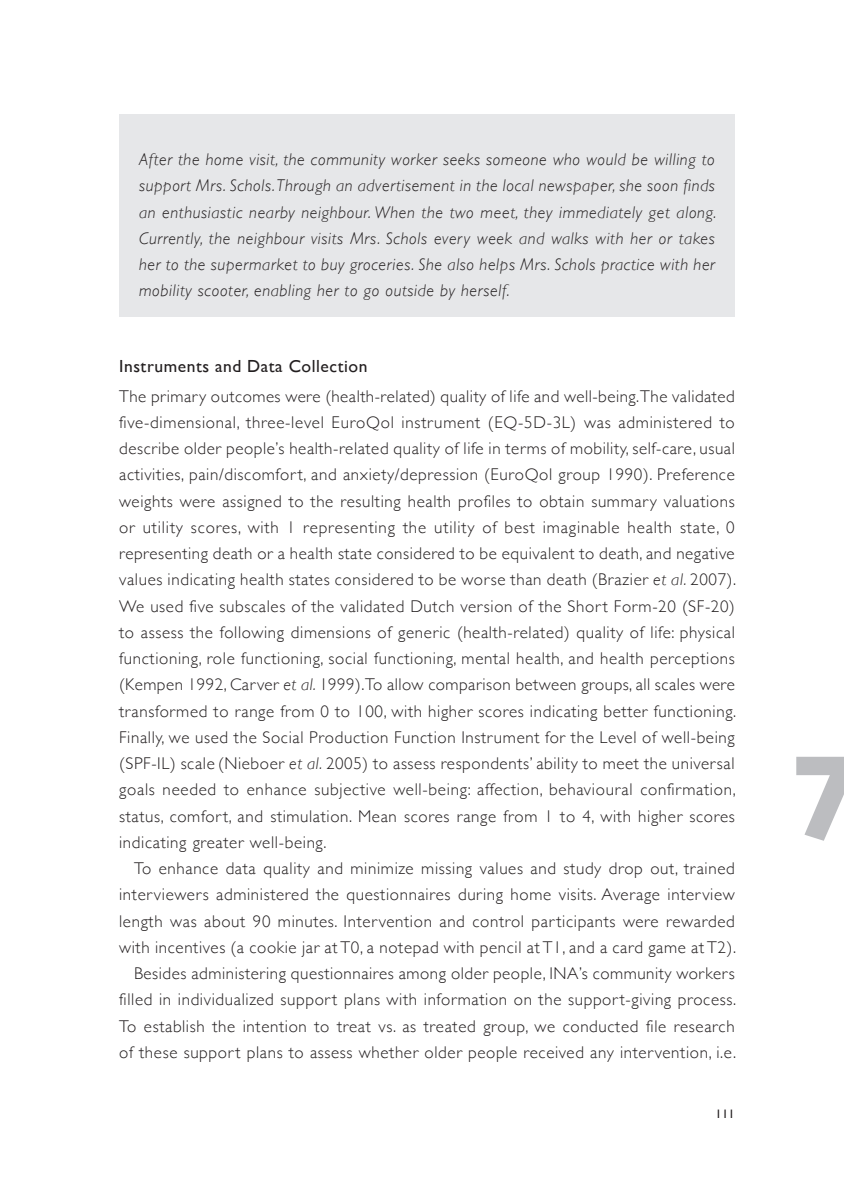
<style>
.page{position:relative;width:844px;height:1191px;background:#fff}
.page>*{position:absolute;margin:0;border:0;box-sizing:border-box;transform-origin:0 0}
.t1{font:700 122.5px "Gill Sans";color:#bcbdc0}
.t2{font:17.5px "Gill Sans";letter-spacing:.03em;color:#231f20}
.t3{font:300 16.97px/26.2px "Gill Sans";letter-spacing:.04em;color:#231f20;text-align:justify}
.t4{font:italic 300 16.97px/26.2px "Gill Sans";letter-spacing:.04em;color:#231f20;text-align:justify}
.t5{font:12.25px "Gill Sans";color:#231f20}
.s1{font-style:italic}
</style>
<div class="page">
<div style="left:119px;top:114px;width:615px;height:202px;background:#e6e7e9"></div>
<p class="t4" style="left:139px;top:146px;width:578px">After the home visit, the community worker seeks someone who would be willing to support Mrs. Schols. Through an advertisement in the local newspaper, she soon finds an enthusiastic nearby neighbour. When the two meet, they immediately get along.<br>Currently, the neighbour visits Mrs. Schols every week and walks with her or takes her to the supermarket to buy groceries. She also helps Mrs. Schols practice with her mobility scooter, enabling her to go outside by herself.</p>
<p class="t2" style="left:119px;top:355px;width:250px">Instruments and Data Collection</p>
<p class="t3" style="left:119px;top:382px;width:618px">The primary outcomes were (health-related) quality of life and well-being. The validated five-dimensional, three-level EuroQol instrument (EQ-5D-3L) was administered to describe older people’s health-related quality of life in terms of mobility, self-care, usual activities, pain/discomfort, and anxiety/depression (EuroQol group 1990). Preference weights were assigned to the resulting health profiles to obtain summary valuations or utility scores, with 1 representing the utility of best imaginable health state, 0 representing death or a health state considered to be equivalent to death, and negative values indicating health states considered to be worse than death (Brazier <span class="s1">et al.</span> 2007).<br>We used five subscales of the validated Dutch version of the Short Form-20 (SF-20) to assess the following dimensions of generic (health-related) quality of life: physical functioning, role functioning, social functioning, mental health, and health perceptions (Kempen 1992, Carver <span class="s1">et al.</span> 1999). To allow comparison between groups, all scales were transformed to range from 0 to 100, with higher scores indicating better functioning.<br>Finally, we used the Social Production Function Instrument for the Level of well-being (SPF-IL) scale (Nieboer <span class="s1">et al.</span> 2005) to assess respondents’ ability to meet the universal goals needed to enhance subjective well-being: affection, behavioural confirmation, status, comfort, and stimulation. Mean scores range from 1 to 4, with higher scores indicating greater well-being.</p>
<p class="t3" style="left:119px;top:854px;width:618px;text-align:right">To enhance data quality and minimize missing values and study drop out, trained interviewers administered the questionnaires during home visits. Average interview length was about 90 minutes. Intervention and control participants were rewarded with incentives (a cookie jar at T0, a notepad with pencil at T1, and a card game at T2).<br>Besides administering questionnaires among older people, INA’s community workers filled in individualized support plans with information on the support-giving process.<br>To establish the intention to treat vs. as treated group, we conducted file research of these support plans to assess whether older people received any intervention, i.e.</p>
<p class="t5" style="left:715px;top:1106px;width:21px">111</p>
<h1 class="t1" style="left:790px;top:701px;width:74px">7</h1>
</div>
